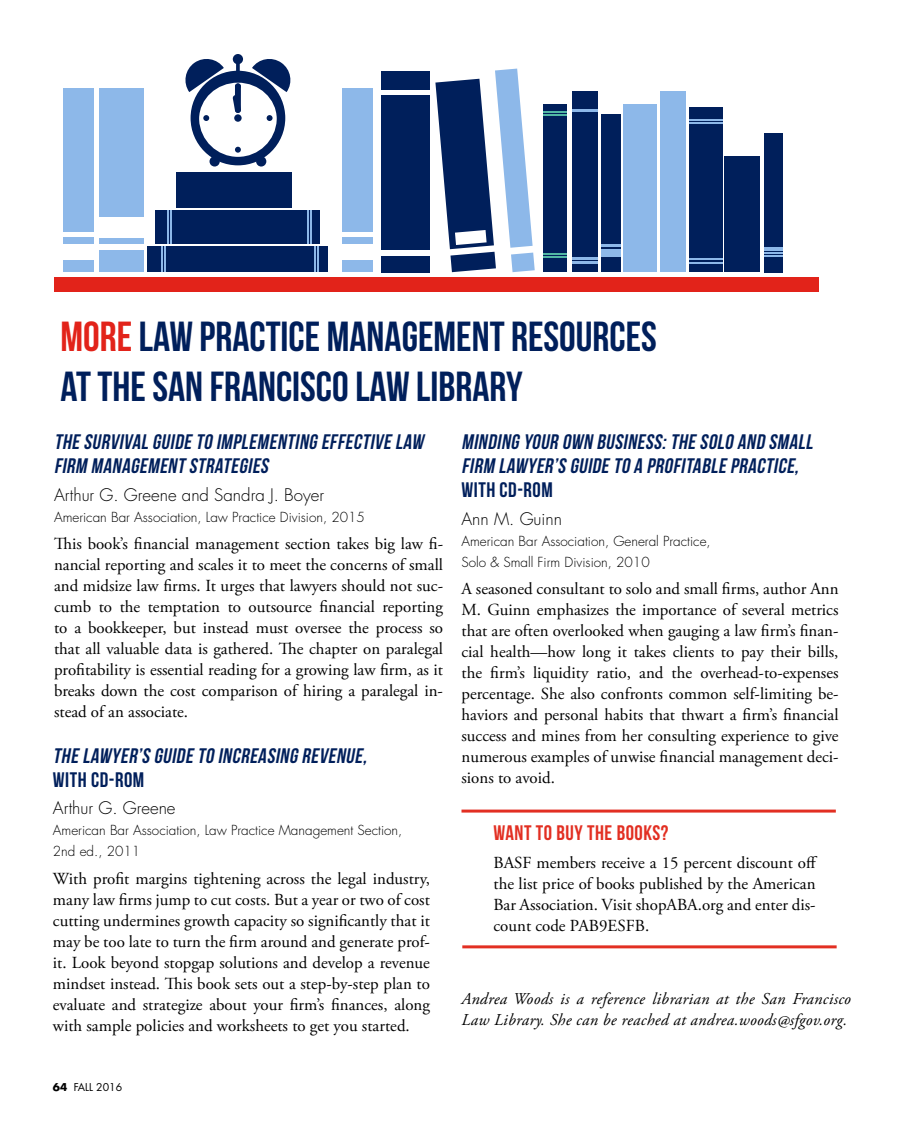
<style>
.page{position:relative;width:905px;height:1134px;background:#fff}
.page>*{position:absolute;margin:0;border:0;box-sizing:border-box;transform-origin:0 0}
.t1{font:42px/50.4px "Bebas Neue";color:#001f5b}
.t2{font:italic 21px/24px "Bebas Neue";color:#001f5b}
.t3{font:21px "Bebas Neue";letter-spacing:.025em;color:#001f5b}
.t4{font:21px "Bebas Neue";letter-spacing:.025em;color:#e22f22}
.t5{font:16.8px/21px "Adobe Garamond Pro";color:#000;text-align:justify}
.t6{font:300 16.8px "Futura";color:#000}
.t7{font:italic 16.5px/21px "Adobe Garamond Pro";letter-spacing:.02em;color:#000}
.t8{font:300 13.5px/21px "Futura";color:#000}
.t9{font:10.5px "Futura Std";color:#000}
.s1{color:#e2231a}
.s2{font-weight:700}
</style>
<div class="page">
<div style="left:55px;top:277px;width:764px;height:15px;background:#e2231a"></div>
<div style="left:572px;top:92px;width:25px;height:180px;background:#001f5b"></div>
<hr style="left:572px;top:109px;width:25px;height:3px;background:#8db8e9">
<hr style="left:572px;top:261px;width:25px;height:3px;background:#8db8e9">
<hr style="left:572px;top:257px;width:25px;height:3px;background:#8db8e9">
<div style="left:600px;top:114px;width:20px;height:158px;background:#001f5b"></div>
<div style="left:600px;top:249px;width:20px;height:7px;background:#8db8e9"></div>
<hr style="left:600px;top:244px;width:20px;height:3px;background:#8db8e9">
<div style="left:623px;top:105px;width:34px;height:167px;background:#8db8e9"></div>
<div style="left:660px;top:92px;width:25px;height:180px;background:#8db8e9"></div>
<div style="left:688px;top:107px;width:34px;height:165px;background:#001f5b"></div>
<hr style="left:688px;top:119px;width:34px;height:2px;background:#8db8e9">
<hr style="left:688px;top:122px;width:34px;height:2px;background:#8db8e9">
<hr style="left:688px;top:259px;width:34px;height:1px;background:#8db8e9">
<hr style="left:688px;top:262px;width:34px;height:1px;background:#8db8e9">
<div style="left:724px;top:157px;width:35px;height:115px;background:#001f5b"></div>
<div style="left:764px;top:133px;width:18px;height:139px;background:#001f5b"></div>
<svg style="left:764px;top:252px;width:18px;height:4px"></svg>
<hr style="left:764px;top:247px;width:18px;height:4px;background:#8db8e9">
<div style="left:63px;top:259px;width:31px;height:13px;background:#8db8e9"></div>
<div style="left:63px;top:237px;width:31px;height:7px;background:#8db8e9"></div>
<div style="left:63px;top:88px;width:31px;height:144px;background:#8db8e9"></div>
<div style="left:342px;top:259px;width:31px;height:13px;background:#8db8e9"></div>
<div style="left:342px;top:237px;width:31px;height:7px;background:#8db8e9"></div>
<div style="left:342px;top:88px;width:31px;height:144px;background:#8db8e9"></div>
<div style="left:99px;top:250px;width:44px;height:22px;background:#8db8e9"></div>
<div style="left:99px;top:88px;width:44px;height:129px;background:#8db8e9"></div>
<div style="left:99px;top:238px;width:44px;height:7px;background:#8db8e9"></div>
<div style="left:147px;top:247px;width:181px;height:25px;background:#001f5b"></div>
<hr style="left:161px;top:247px;width:2px;height:25px;background:#8db8e9">
<hr style="left:164px;top:247px;width:2px;height:25px;background:#8db8e9">
<hr style="left:314px;top:247px;width:2px;height:25px;background:#8db8e9">
<hr style="left:317px;top:247px;width:2px;height:25px;background:#8db8e9">
<div style="left:155px;top:210px;width:165px;height:34px;background:#001f5b"></div>
<hr style="left:167px;top:210px;width:2px;height:34px;background:#8db8e9">
<hr style="left:170px;top:210px;width:2px;height:34px;background:#8db8e9">
<hr style="left:307px;top:210px;width:1px;height:34px;background:#8db8e9">
<hr style="left:310px;top:210px;width:2px;height:34px;background:#8db8e9">
<div style="left:176px;top:173px;width:115px;height:35px;background:#001f5b"></div>
<div style="left:381px;top:71px;width:49px;height:18px;background:#001f5b"></div>
<div style="left:381px;top:256px;width:49px;height:16px;background:#001f5b"></div>
<div style="left:381px;top:96px;width:49px;height:154px;background:#001f5b"></div>
<svg style="left:435px;top:69px;width:99px;height:203px"></svg>
<div style="left:544px;top:105px;width:23px;height:167px;background:#001f5b"></div>
<svg style="left:544px;top:253px;width:23px;height:4px"></svg>
<hr style="left:544px;top:114px;width:23px;height:2px;background:#51b7a4">
<svg style="left:544px;top:112px;width:23px;height:1px"></svg>
<div style="left:209px;top:156px;width:11px;height:11px;background:#001f5b;border-radius:50%"></div>
<div style="left:256px;top:156px;width:10px;height:11px;background:#001f5b;border-radius:50%"></div>
<div style="left:190px;top:71px;width:95px;height:94px;background:#001f5b;border-radius:50%"></div>
<svg style="left:185px;top:54px;width:106px;height:103px"></svg>
<hr style="left:461px;top:810px;width:374px;height:3px;background:#e22f22">
<hr style="left:462px;top:945px;width:374px;height:3px;background:#e22f22">
<h1 class="t1" style="left:60px;top:310px;width:598px"><span class="s1">MORE</span> LAW PRACTICE MANAGEMENT RESOURCES<br>AT THE SAN FRANCISCO LAW LIBRARY</h1>
<p class="t2" style="left:54px;top:429px;width:375px">THE SURVIVAL GUIDE TO IMPLEMENTING EFFECTIVE LAW<br>FIRM MANAGEMENT STRATEGIES</p>
<p class="t6" style="left:54px;top:484px;width:271px">Arthur G. Greene and Sandra J. Boyer</p>
<p class="t8" style="left:54px;top:506px;width:312px">American Bar Association, Law Practice Division, 2015</p>
<p class="t5" style="left:54px;top:534px;width:390px">This book’s financial management section takes big law fi&shy;nancial reporting and scales it to meet the concerns of small and midsize law firms. It urges that lawyers should not suc&shy;cumb to the temptation to outsource financial reporting to a bookkeeper, but instead must oversee the process so that all valuable data is gathered. The chapter on paralegal profitability is essential reading for a growing law firm, as it breaks down the cost comparison of hiring a paralegal in&shy;stead of an associate.</p>
<p class="t2" style="left:53px;top:743px;width:319px">THE LAWYER’S GUIDE TO INCREASING REVENUE,</p>
<p class="t3" style="left:53px;top:768px;width:93px">WITH CD-ROM</p>
<p class="t6" style="left:53px;top:797px;width:124px">Arthur G. Greene</p>
<p class="t8" style="left:53px;top:820px;width:351px">American Bar Association, Law Practice Management Section,<br>2nd ed., 2011</p>
<p class="t5" style="left:53px;top:869px;width:378px">With profit margins tightening across the legal industry, many law firms jump to cut costs. But a year or two of cost cutting undermines growth capacity so significantly that it may be too late to turn the firm around and generate prof&shy;it. Look beyond stopgap solutions and develop a revenue mindset instead. This book sets out a step-by-step plan to evaluate and strategize about your firm’s finances, along with sample policies and worksheets to get you started.</p>
<p class="t2" style="left:461px;top:429px;width:357px">MINDING YOUR OWN BUSINESS:THE SOLO AND SMALL<br>FIRM LAWYER’S GUIDE TO A PROFITABLE PRACTICE,</p>
<p class="t3" style="left:461px;top:478px;width:93px">WITH CD-ROM</p>
<p class="t6" style="left:461px;top:508px;width:102px">Ann M. Guinn</p>
<p class="t8" style="left:461px;top:530px;width:251px">American Bar Association, General Practice,<br>Solo &amp; Small Firm Division, 2010</p>
<p class="t5" style="left:461px;top:579px;width:378px">A seasoned consultant to solo and small firms, author Ann M. Guinn emphasizes the importance of several metrics that are often overlooked when gauging a law firm’s finan&shy;cial health—how long it takes clients to pay their bills, the firm’s liquidity ratio, and the overhead-to-expenses percentage. She also confronts common self-limiting be&shy;haviors and personal habits that thwart a firm’s financial success and mines from her consulting experience to give numerous examples of unwise financial management deci&shy;sions to avoid.</p>
<p class="t4" style="left:493px;top:821px;width:176px">WANT TO BUY THE BOOKS?</p>
<p class="t5" style="left:493px;top:852px;width:325px">BASF members receive a 15 percent discount off the list price of books published by the American Bar Association. Visit shopABA.org and enter dis&shy;count code PAB9ESFB.</p>
<p class="t7" style="left:461px;top:989px;width:391px">Andrea Woods is a reference librarian at the San Francisco<br>Law Library. She can be reached at andrea.woods@sfgov.org.</p>
<p class="t9" style="left:53px;top:1081px;width:71px"><span class="s2">64</span> FALL 2016</p>
</div>
